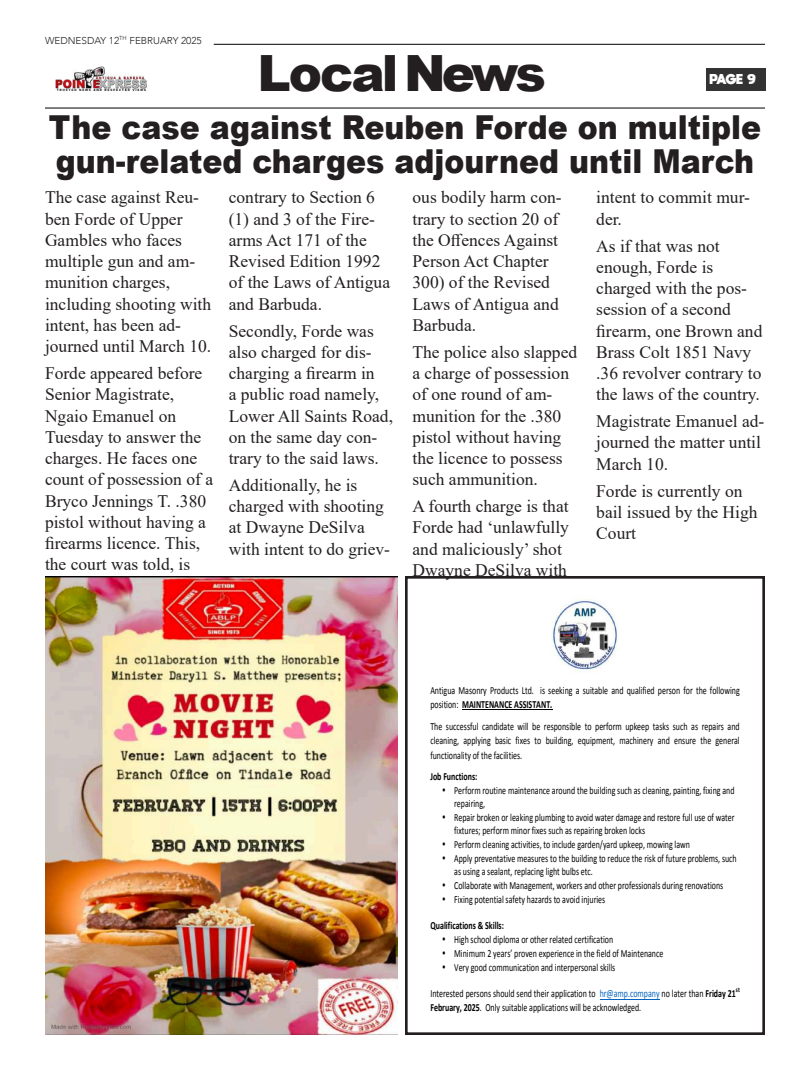
<style>
.page{position:relative;width:810px;height:1080px;background:#fff}
.page>*{position:absolute;margin:0;border:0;box-sizing:border-box;transform-origin:0 0}
.t1{font:900 50px "Arial";letter-spacing:-.06em;color:#231f20}
.t2{font:900 33px/34.5px "Arial";color:#231f20;scale:.91 1}
.t3{font:17.5px/21.2px "Times New Roman";color:#231f20}
.t4{font:10.88px/14.5px "Calibri";color:#000;scale:.73 1}
.t5{font:700 10.88px "Calibri";color:#000;scale:.73 1}
.t6{font:300 10px "Avenir";color:#231f20}
.t7{font:800 10px "moon get";color:#fff}
.t8{font:700 7.12px "Calibri";color:#000;scale:.73 1}
.s1{font-weight:700}
.s2{color:#0563c1}
</style>
<div class="page">
<hr style="left:45px;top:107px;width:720px;height:2px;background:#333">
<hr style="left:214px;top:44px;width:551px;height:1px;background:#333">
<div style="left:706px;top:68px;width:60px;height:23px;background:#333"></div>
<img style="left:55px;top:66px;width:92px;height:25px">
<hr style="left:462px;top:710px;width:90px;height:1px;background:#000">
<hr style="left:600px;top:999px;width:60px;height:1px;background:#0563c1">
<img style="left:551px;top:598px;width:67px;height:73px">
<div style="left:405px;top:576px;width:360px;height:459px;border:3px solid #231f20"></div>
<img style="left:45px;top:576px;width:353px;height:459px">
<p class="t6" style="left:45px;top:34px;width:158px">WEDNESDAY 12<sup>TH</sup> FEBRUARY 2025</p>
<h1 class="t1" style="left:257px;top:37px;width:290px">Local News</h1>
<p class="t7" style="left:710px;top:72px;width:47px">PAGE 9</p>
<h2 class="t2" style="left:49px;top:109px;width:784px">The case against Reuben Forde on multiple gun-related charges adjourned until March</h2>
<p class="t3" style="left:45px;top:186px;width:168px">The case against Reu&shy;ben Forde of Upper<br>Gambles who faces multiple gun and am&shy;munition charges, including shooting with intent, has been ad&shy;journed until March 10.</p>
<p class="t3" style="left:45px;top:362px;width:170px">Forde appeared before<br>Senior Magistrate,<br>Ngaio Emanuel on<br>Tuesday to answer the charges. He faces one count of possession of a<br>Bryco Jennings T. .380 pistol without having a firearms licence. This, the court was told, is</p>
<p class="t3" style="left:229px;top:186px;width:163px">contrary to Section 6 (1) and 3 of the Fire&shy;arms Act 171 of the<br>Revised Edition 1992 of the Laws of Antigua and Barbuda.</p>
<p class="t3" style="left:229px;top:319px;width:166px">Secondly, Forde was also charged for dis&shy;charging a firearm in<br>a public road namely,<br>Lower All Saints Road, on the same day con&shy;trary to the said laws.</p>
<p class="t3" style="left:229px;top:474px;width:163px">Additionally, he is charged with shooting at Dwayne DeSilva with intent to do griev-</p>
<p class="t3" style="left:412px;top:186px;width:151px">ous bodily harm con&shy;trary to section 20 of the Offences Against<br>Person Act Chapter<br>300) of the Revised<br>Laws of Antigua and<br>Barbuda.</p>
<p class="t3" style="left:412px;top:341px;width:166px">The police also slapped a charge of possession of one round of am&shy;munition for the .380 pistol without having the licence to possess such ammunition.</p>
<p class="t3" style="left:412px;top:495px;width:158px">A fourth charge is that<br>Forde had ‘unlawfully and maliciously’ shot<br>Dwayne DeSilva with</p>
<p class="t3" style="left:596px;top:186px;width:155px">intent to commit mur&shy;der.</p>
<p class="t3" style="left:596px;top:234px;width:168px">As if that was not enough, Forde is charged with the pos&shy;session of a second firearm, one Brown and<br>Brass Colt 1851 Navy .36 revolver contrary to the laws of the country.</p>
<p class="t3" style="left:596px;top:410px;width:170px">Magistrate Emanuel ad&shy;journed the matter until<br>March 10.</p>
<p class="t3" style="left:596px;top:479px;width:163px">Forde is currently on bail issued by the High<br>Court</p>
<p class="t4" style="left:430px;top:683px;width:425px">Antigua Masonry Products Ltd. is seeking a suitable and qualified person for the following position: <span class="s1">MAINTENANCE ASSISTANT.</span></p>
<p class="t4" style="left:430px;top:719px;width:425px;text-align:justify">The successful candidate will be responsible to perform upkeep tasks such as repairs and cleaning, applying basic fixes to building, equipment, machinery and ensure the general functionality of the facilities.</p>
<p class="t5" style="left:430px;top:770px;width:66px">Job Functions:</p>
<p class="t4" style="left:454px;top:784px;width:386px;line-height:13.2px;text-indent:-12px">• Perform routine maintenance around the building such as cleaning, painting, fixing and repairing,</p>
<p class="t4" style="left:454px;top:810px;width:386px;line-height:13.5px;text-indent:-12px">• Repair broken or leaking plumbing to avoid water damage and restore full use of water fixtures; perform minor fixes such as repairing broken locks</p>
<p class="t4" style="left:442px;top:837px;width:341px">• Perform cleaning activities, to include garden/yard upkeep, mowing lawn</p>
<p class="t4" style="left:454px;top:852px;width:389px;line-height:13.5px;text-indent:-12px">• Apply preventative measures to the building to reduce the risk of future problems, such as using a sealant, replacing light bulbs etc.</p>
<p class="t4" style="left:442px;top:878px;width:386px">• Collaborate with Management, workers and other professionals during renovations</p>
<p class="t4" style="left:442px;top:892px;width:225px">• Fixing potential safety hazards to avoid injuries</p>
<p class="t5" style="left:430px;top:919px;width:102px">Qualifications &amp; Skills:</p>
<p class="t4" style="left:442px;top:932px;width:236px">• High school diploma or other related certification</p>
<p class="t4" style="left:442px;top:946px;width:304px">• Minimum 2 years’ proven experience in the field of Maintenance</p>
<p class="t4" style="left:442px;top:960px;width:239px">• Very good communication and interpersonal skills</p>
<p class="t4" style="left:430px;top:987px;width:420px">Interested persons should send their application to <span class="s2">hr@amp.company</span> no later than <span class="s1">Friday 21</span></p>
<p class="t8" style="left:736px;top:985px;width:7px">st</p>
<p class="t4" style="left:430px;top:1000px;width:290px"><span class="s1">February, 2025</span>. Only suitable applications will be acknowledged.</p>
</div>
